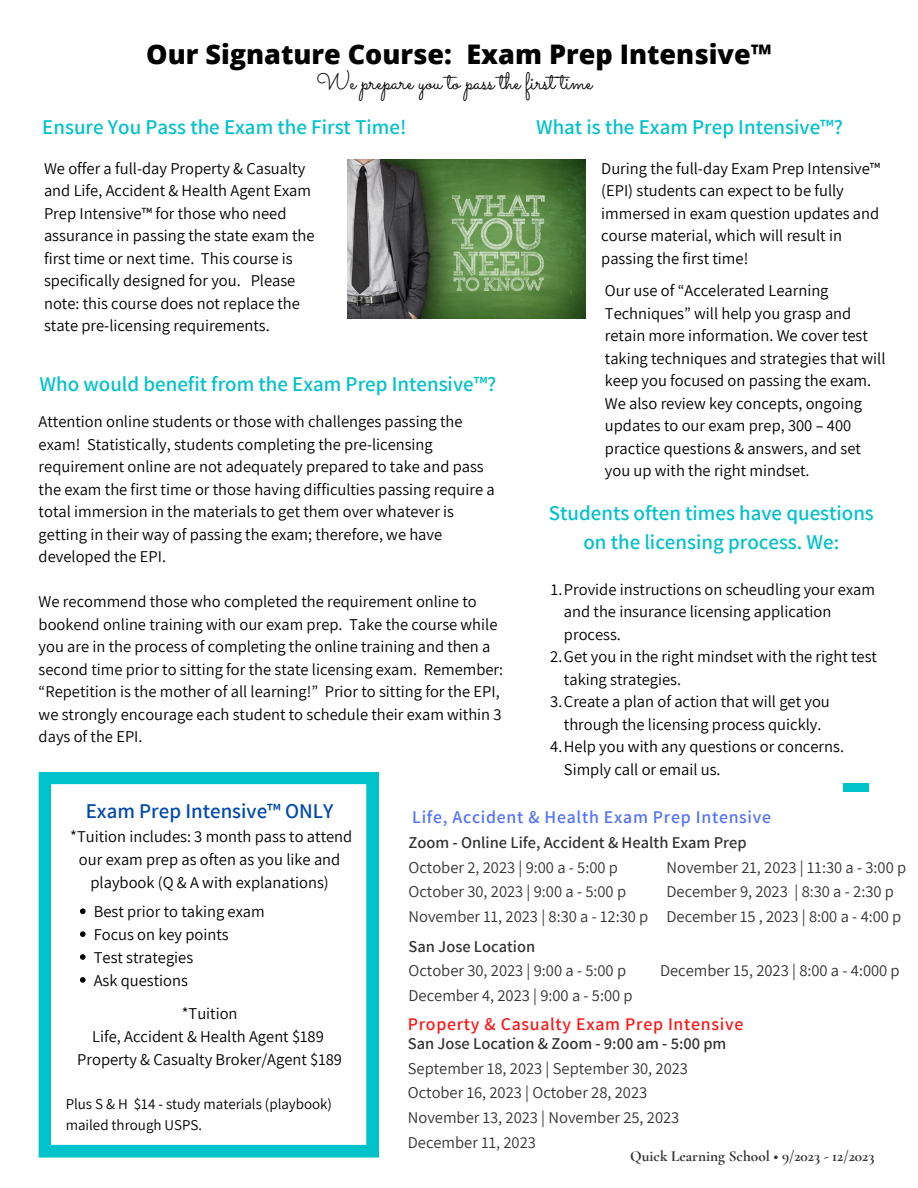
<style>
.page{position:relative;width:918px;height:1188px;background:#fff}
.page>*{position:absolute;margin:0;border:0;box-sizing:border-box;transform-origin:0 0}
.t1{font:800 27px "Open Sans";color:#000}
.t2{font:24px "Sacramento";color:#000}
.t3{font:600 21px/29.2px "Assistant";color:#00c2cb;text-align:center}
.t4{font:600 21px "Assistant";color:#004aad}
.t5{font:600 17.85px "Assistant";letter-spacing:.04em;color:#5271ff}
.t6{font:600 17.85px "Assistant";letter-spacing:.04em;color:#ff1616}
.t7{font:16.5px/22.5px "Assistant";color:#000}
.t8{font:16.5px "Assistant";color:#333}
.t9{font:600 16.5px "Assistant";color:#333}
.t10{font:700 15.3px "Cormorant Garamond";color:#333}
.t11{font:15px/21px "Assistant";color:#000}
</style>
<div class="page">
<div style="left:843px;top:783px;width:26px;height:9px;background:#00c2cb"></div>
<img style="left:348px;top:160px;width:237px;height:158px">
<svg style="left:39px;top:772px;width:340px;height:386px"></svg>
<svg style="left:80px;top:908px;width:6px;height:6px"></svg>
<svg style="left:80px;top:931px;width:6px;height:6px"></svg>
<svg style="left:80px;top:954px;width:6px;height:6px"></svg>
<svg style="left:80px;top:977px;width:6px;height:6px"></svg>
<p class="t1" style="left:146px;top:36px;width:627px">Our Signature Course: Exam Prep Intensive™</p>
<p class="t2" style="left:316px;top:66px;width:278px">We prepare you to pass the first time</p>
<p class="t3" style="left:42px;top:111px;width:366px">Ensure You Pass the Exam the First Time!</p>
<p class="t7" style="left:44px;top:157px;width:272px">We offer a full-day Property &amp; Casualty and Life, Accident &amp; Health Agent Exam Prep Intensive™ for those who need assurance in passing the state exam the first time or next time. This course is specifically designed for you. Please note: this course does not replace the state pre-licensing requirements.</p>
<p class="t3" style="left:40px;top:369px;width:458px">Who would benefit from the Exam Prep Intensive™?</p>
<p class="t7" style="left:39px;top:410px;width:458px">Attention online students or those with challenges passing the exam! Statistically, students completing the pre-licensing requirement online are not adequately prepared to take and pass the exam the first time or those having difficulties passing require a total immersion in the materials to get them over whatever is getting in their way of passing the exam; therefore, we have developed the EPI.</p>
<p class="t7" style="left:39px;top:590px;width:466px">We recommend those who completed the requirement online to bookend online training with our exam prep. Take the course while you are in the process of completing the online training and then a second time prior to sitting for the state licensing exam. Remember: “Repetition is the mother of all learning!” Prior to sitting for the EPI, we strongly encourage each student to schedule their exam within 3 days of the EPI.</p>
<p class="t3" style="left:536px;top:111px;width:308px">What is the Exam Prep Intensive™?</p>
<p class="t7" style="left:601px;top:157px;width:281px">During the full-day Exam Prep Intensive™ (EPI) students can expect to be fully immersed in exam question updates and course material, which will result in passing the first time!</p>
<p class="t7" style="left:605px;top:279px;width:282px">Our use of “Accelerated Learning Techniques” will help you grasp and retain more information. We cover test taking techniques and strategies that will keep you focused on passing the exam.<br>We also review key concepts, ongoing updates to our exam prep, 300 – 400 practice questions &amp; answers, and set you up with the right mindset.</p>
<p class="t3" style="left:549px;top:497px;width:326px">Students often times have questions on the licensing process. We:</p>
<p class="t7" style="left:564px;top:578px;width:313px;text-indent:-13px">1.Provide instructions on scheudling your exam and the insurance licensing application process.</p>
<p class="t7" style="left:564px;top:645px;width:315px;text-indent:-14px">2.Get you in the right mindset with the right test taking strategies.</p>
<p class="t7" style="left:550px;top:690px;width:281px;text-align:center">3.Create a plan of action that will get you through the licensing process quickly.</p>
<p class="t7" style="left:564px;top:735px;width:282px;text-indent:-14px">4.Help you with any questions or concerns.<br>Simply call or email us.</p>
<p class="t4" style="left:86px;top:796px;width:249px">Exam Prep Intensive™ ONLY</p>
<p class="t7" style="left:70px;top:825px;width:283px;text-align:center">*Tuition includes: 3 month pass to attend our exam prep as often as you like and playbook (Q &amp; A with explanations)</p>
<p class="t7" style="left:94px;top:900px;width:173px">Best prior to taking exam</p>
<p class="t7" style="left:94px;top:923px;width:137px">Focus on key points</p>
<p class="t7" style="left:94px;top:946px;width:101px">Test strategies</p>
<p class="t7" style="left:94px;top:968px;width:96px">Ask questions</p>
<p class="t7" style="left:182px;top:1002px;width:57px">*Tuition</p>
<p class="t7" style="left:92px;top:1025px;width:233px">Life, Accident &amp; Health Agent $189</p>
<p class="t7" style="left:77px;top:1048px;width:266px">Property &amp; Casualty Broker/Agent $189</p>
<p class="t11" style="left:66px;top:1093px;width:268px">Plus S &amp; H $14 - study materials (playbook) mailed through USPS.</p>
<p class="t5" style="left:412px;top:804px;width:361px">Life, Accident &amp; Health Exam Prep Intensive</p>
<p class="t9" style="left:409px;top:831px;width:340px">Zoom - Online Life, Accident &amp; Health Exam Prep</p>
<p class="t8" style="left:409px;top:856px;width:211px">October 2, 2023 | 9:00 a - 5:00 p</p>
<p class="t8" style="left:409px;top:880px;width:219px">October 30, 2023 | 9:00 a - 5:00 p</p>
<p class="t8" style="left:409px;top:905px;width:241px">November 11, 2023 | 8:30 a - 12:30 p</p>
<p class="t8" style="left:660px;top:959px;width:241px">December 15, 2023 | 8:00 a - 4:000 p</p>
<p class="t8" style="left:667px;top:856px;width:241px">November 21, 2023 | 11:30 a - 3:00 p</p>
<p class="t8" style="left:667px;top:880px;width:229px">December 9, 2023 | 8:30 a - 2:30 p</p>
<p class="t8" style="left:667px;top:905px;width:236px">December 15 , 2023 | 8:00 a - 4:00 p</p>
<p class="t9" style="left:409px;top:935px;width:128px">San Jose Location</p>
<p class="t8" style="left:409px;top:960px;width:219px">October 30, 2023 | 9:00 a - 5:00 p</p>
<p class="t8" style="left:409px;top:984px;width:226px">December 4, 2023 | 9:00 a - 5:00 p</p>
<p class="t6" style="left:408px;top:1011px;width:337px">Property &amp; Casualty Exam Prep Intensive</p>
<p class="t9" style="left:408px;top:1032px;width:320px">San Jose Location &amp; Zoom - 9:00 am - 5:00 pm</p>
<p class="t8" style="left:408px;top:1057px;width:282px">September 18, 2023 | September 30, 2023</p>
<p class="t8" style="left:408px;top:1082px;width:241px">October 16, 2023 | October 28, 2023</p>
<p class="t8" style="left:408px;top:1106px;width:273px">November 13, 2023 | November 25, 2023</p>
<p class="t8" style="left:408px;top:1131px;width:130px">December 11, 2023</p>
<p class="t10" style="left:630px;top:1147px;width:246px">Quick Learning School • 9/2023 - 12/2023</p>
</div>
